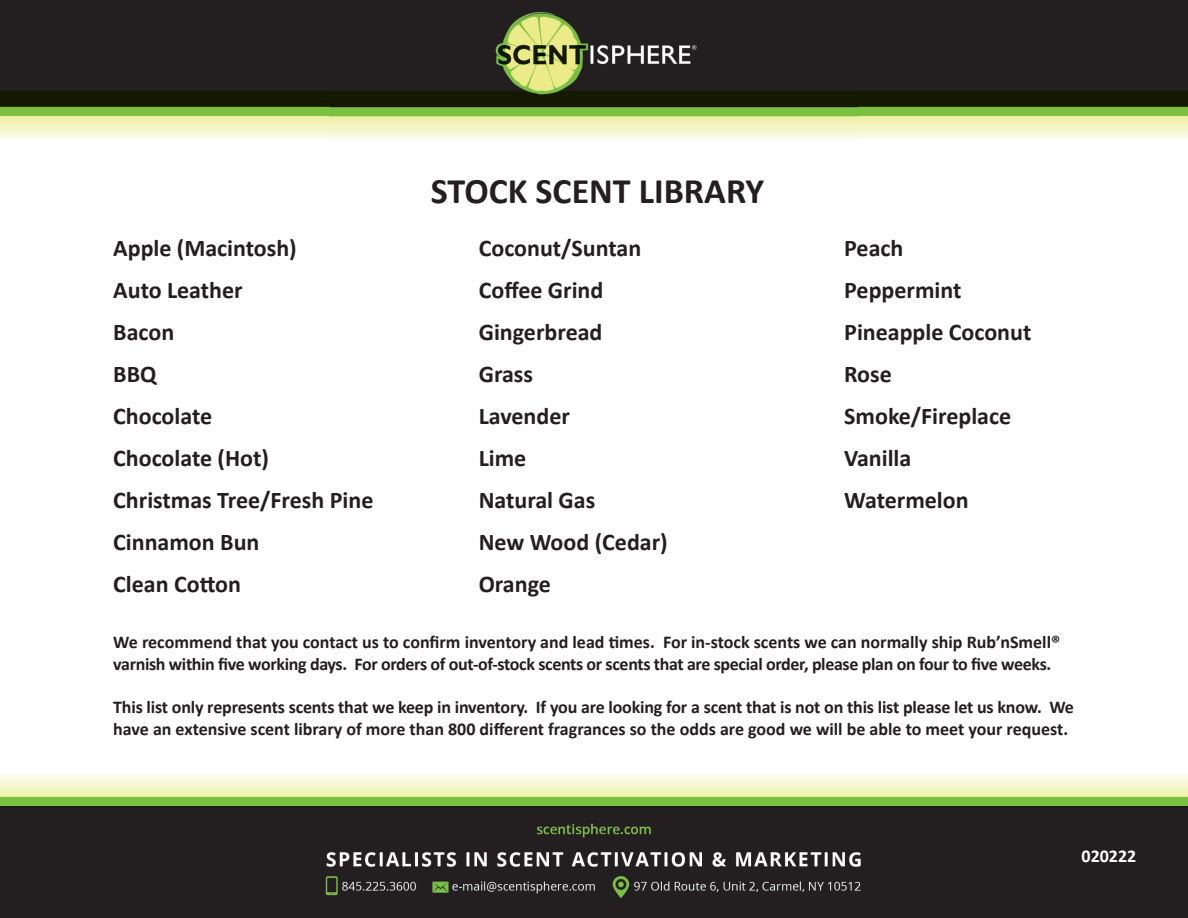
<style>
.page{position:relative;width:1188px;height:918px;background:#fff}
.page>*{position:absolute;margin:0;border:0;box-sizing:border-box;transform-origin:0 0}
.t1{font:700 36px "Calibri";color:#231f20}
.t2{font:700 24px/42px "Calibri";color:#231f20}
.t3{font:700 18px/21.6px "Calibri";letter-spacing:-.01em;color:#231f20}
.t4{font:700 18px "Calibri";color:#fff}
</style>
<div class="page">
<img style="left:0;top:774px;width:1188px;height:144px">
<img style="left:0;top:0;width:1188px;height:140px">
<h1 class="t1" style="left:431px;top:166px;width:335px">STOCK SCENT LIBRARY</h1>
<h2 class="t2" style="left:113px;top:226px;width:262px">Apple (Macintosh)<br>Auto Leather<br>Bacon<br>BBQ<br>Chocolate<br>Chocolate (Hot)<br>Christmas Tree/Fresh Pine<br>Cinnamon Bun<br>Clean Cotton</h2>
<h2 class="t2" style="left:479px;top:226px;width:191px">Coconut/Suntan<br>Coffee Grind<br>Gingerbread<br>Grass<br>Lavender<br>Lime<br>Natural Gas<br>New Wood (Cedar)<br>Orange</h2>
<h2 class="t2" style="left:844px;top:226px;width:189px">Peach<br>Peppermint<br>Pineapple Coconut<br>Rose<br>Smoke/Fireplace<br>Vanilla<br>Watermelon</h2>
<p class="t3" style="left:113px;top:631px;width:949px">We recommend that you contact us to confirm inventory and lead times. For in-stock scents we can normally ship Rub’nSmell® varnish within five working days. For orders of out-of-stock scents or scents that are special order, please plan on four to five weeks.</p>
<p class="t3" style="left:113px;top:696px;width:962px">This list only represents scents that we keep in inventory. If you are looking for a scent that is not on this list please let us know. We have an extensive scent library of more than 800 different fragrances so the odds are good we will be able to meet your request.</p>
<p class="t4" style="left:1082px;top:843px;width:56px">020222</p>
</div>
